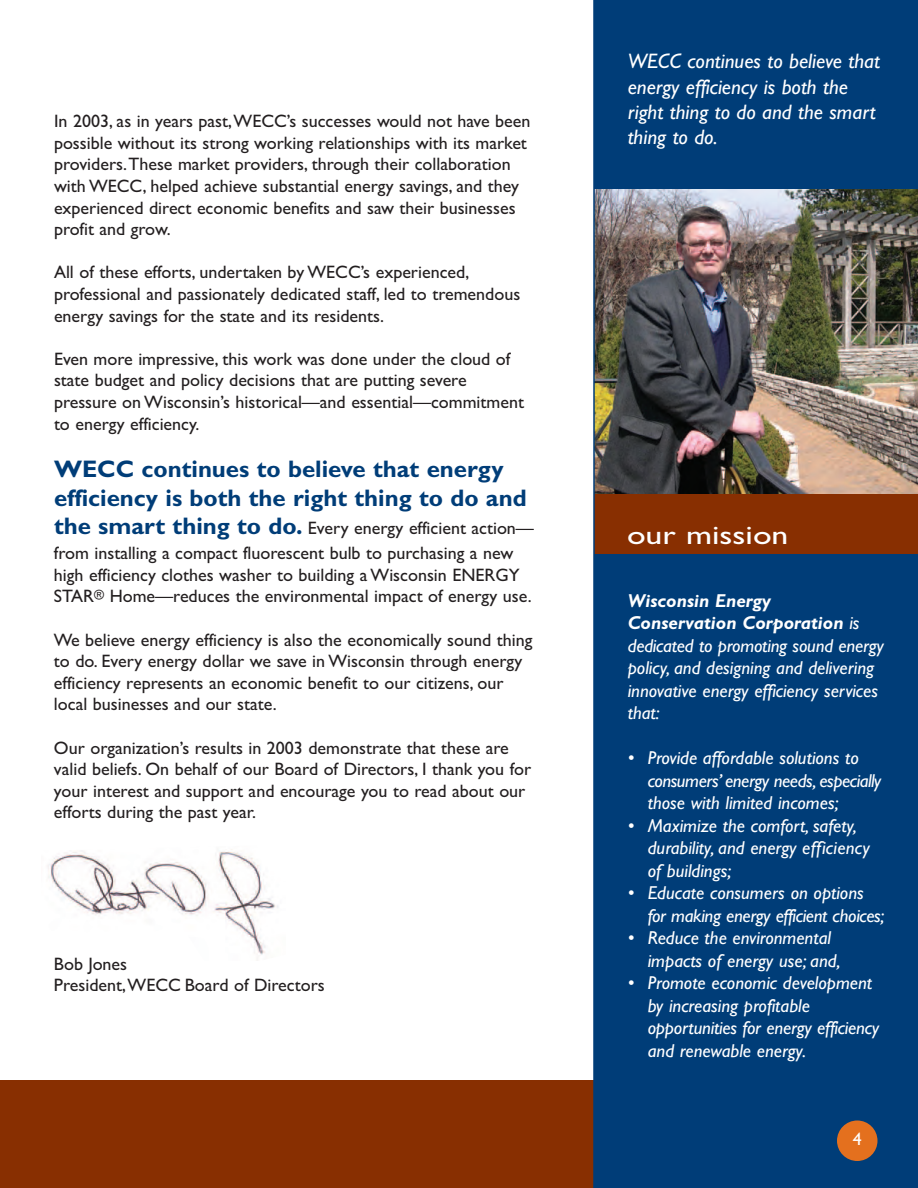
<style>
.page{position:relative;width:918px;height:1188px;background:#fff}
.page>*{position:absolute;margin:0;border:0;box-sizing:border-box;transform-origin:0 0}
.t1{font:27px "Gill Sans";color:#fff;scale:1.25 1}
.t2{font:700 24px/28.8px "Gill Sans";color:#003d78}
.t3{font:italic 21px/25.2px "Gill Sans";color:#fff}
.t4{font:italic 18.75px/22.5px "Gill Sans";color:#fff}
.t5{font:italic 18.75px/22.5px "Gill Sans";letter-spacing:-.02em;color:#fff}
.t6{font:18px/21.6px "Gill Sans";color:#231f20}
.t7{font:18px "Gill Sans";color:#fff}
.s1{font-weight:700;font-size:24px;color:#003d78}
.s2{font-weight:700}
</style>
<div class="page">
<div style="left:0;top:1080px;width:918px;height:108px;background:#882f01"></div>
<div style="left:594px;top:0;width:324px;height:1188px;background:#003d78"></div>
<div style="left:837px;top:1121px;width:41px;height:40px;background:#e4701e;border-radius:50%"></div>
<img style="left:595px;top:189px;width:323px;height:305px">
<div style="left:594px;top:494px;width:324px;height:60px;background:#882f01"></div>
<hr style="left:593px;top:0;width:2px;height:1188px;background:#003d78">
<img style="left:48px;top:849px;width:230px;height:106px">
<p class="t6" style="left:54px;top:110px;width:478px">In 2003, as in years past,WECC’s successes would not have been possible without its strong working relationships with its market providers.These market providers, through their collaboration with WECC, helped achieve substantial energy savings, and they experienced direct economic benefits and saw their businesses profit and grow.</p>
<p class="t6" style="left:54px;top:261px;width:468px">All of these efforts, undertaken by WECC’s experienced, professional and passionately dedicated staff, led to tremendous energy savings for the state and its residents.</p>
<p class="t6" style="left:54px;top:348px;width:472px">Even more impressive, this work was done under the cloud of state budget and policy decisions that are putting severe pressure on Wisconsin’s historical—and essential—commitment to energy efficiency.</p>
<h2 class="t2" style="left:54px;top:456px;width:474px">WECC continues to believe that energy efficiency is both the right thing to do and</h2>
<p class="t6" style="left:54px;top:516px;width:481px;line-height:24.9px"><span class="s1">the smart thing to do.</span> Every energy efficient action— from installing a compact fluorescent bulb to purchasing a new</p>
<p class="t6" style="left:54px;top:564px;width:479px">high efficiency clothes washer to building a Wisconsin ENERGY<br>STAR<sup>®</sup> Home—reduces the environmental impact of energy use.</p>
<p class="t6" style="left:54px;top:629px;width:480px">We believe energy efficiency is also the economically sound thing to do. Every energy dollar we save in Wisconsin through energy efficiency represents an economic benefit to our citizens, our local businesses and our state.</p>
<p class="t6" style="left:54px;top:737px;width:479px">Our organization’s results in 2003 demonstrate that these are valid beliefs. On behalf of our Board of Directors, I thank you for your interest and support and encourage you to read about our efforts during the past year.</p>
<p class="t6" style="left:54px;top:953px;width:272px">Bob Jones<br>President,WECC Board of Directors</p>
<p class="t3" style="left:628px;top:51px;width:254px">WECC continues to believe that energy efficiency is both the right thing to do and the smart thing to do.</p>
<h1 class="t1" style="left:627px;top:519px;width:131px">our mission</h1>
<p class="t4" style="left:628px;top:591px;width:258px"><span class="s2">Wisconsin Energy<br>Conservation Corporation</span> is dedicated to promoting sound energy policy, and designing and delivering innovative energy efficiency services that:</p>
<p class="t4" style="left:648px;top:748px;width:235px;text-indent:-20px">• Provide affordable solutions to consumers’ energy needs, especially those with limited incomes;</p>
<p class="t4" style="left:648px;top:816px;width:224px;text-indent:-20px">• Maximize the comfort, safety, durability, and energy efficiency of buildings;</p>
<p class="t5" style="left:648px;top:883px;width:238px;text-indent:-20px">• Educate consumers on options for making energy efficient choices;</p>
<p class="t4" style="left:648px;top:928px;width:194px;text-indent:-20px">• Reduce the environmental impacts of energy use; and,</p>
<p class="t4" style="left:648px;top:973px;width:233px;text-indent:-20px">• Promote economic development by increasing profitable opportunities for energy efficiency and renewable energy.</p>
<p class="t7" style="left:853px;top:1128px;width:10px">4</p>
</div>
